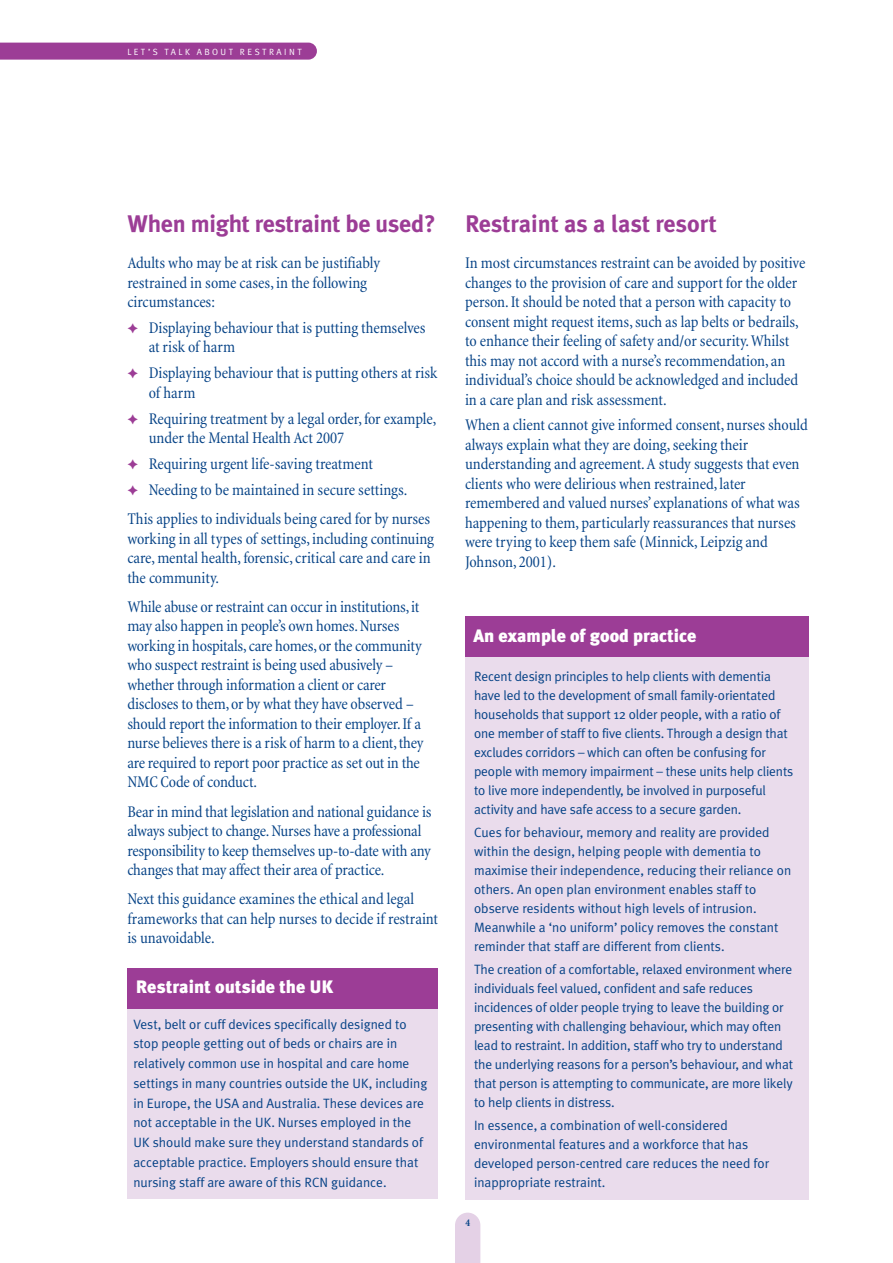
<style>
.page{position:relative;width:893px;height:1263px;background:#fff}
.page>*{position:absolute;margin:0;border:0;box-sizing:border-box;transform-origin:0 0}
.t1{font:700 24px "Meta Plus";letter-spacing:-.01em;color:#9c3d96}
.t2{font:900 18px "Meta Plus";color:#fff}
.t3{font:condensed 16.5px/19.5px "Minion";letter-spacing:-.01em;color:#054286}
.t4{font:13.5px/18.9px "Meta Plus Normal";letter-spacing:-.01em;color:#054286}
.t5{font:700 condensed 10.5px "Minion";color:#054286}
.t6{font:9px "Meta Plus Normal";letter-spacing:.265em;color:#fff}
.s1{color:#9c3d96}
</style>
<div class="page">
<div style="left:127px;top:990px;width:311px;height:209px;background:#eadcec"></div>
<svg style="left:455px;top:1213px;width:25px;height:50px"></svg>
<div style="left:0;top:43px;width:317px;height:17px;background:#9c3d96"></div>
<div style="left:127px;top:968px;width:311px;height:41px;background:#9c3d96"></div>
<div style="left:465px;top:638px;width:343px;height:561px;background:#eadcec"></div>
<div style="left:465px;top:617px;width:343px;height:40px;background:#9c3d96"></div>
<p class="t6" style="left:127px;top:48px;width:176px">LET’S TALK ABOUT RESTRAINT</p>
<h1 class="t1" style="left:127px;top:214px;width:310px">When might restraint be used?</h1>
<p class="t3" style="left:127px;top:255px;width:254px">Adults who may be at risk can be justifiably restrained in some cases, in the following circumstances:</p>
<p class="t3" style="left:149px;top:319px;width:278px;text-indent:-21px"><span class="s1">✦</span> Displaying behaviour that is putting themselves at risk of harm</p>
<p class="t3" style="left:149px;top:365px;width:290px;text-indent:-21px"><span class="s1">✦</span> Displaying behaviour that is putting others at risk of harm</p>
<p class="t3" style="left:149px;top:410px;width:289px;text-indent:-21px"><span class="s1">✦</span> Requiring treatment by a legal order, for example, under the Mental Health Act 2007</p>
<p class="t3" style="left:127px;top:452px;width:282px;line-height:26px"><span class="s1">✦</span> Requiring urgent life-saving treatment<br><span class="s1">✦</span> Needing to be maintained in secure settings.</p>
<p class="t3" style="left:127px;top:511px;width:308px">This applies to individuals being cared for by nurses working in all types of settings, including continuing care, mental health, forensic, critical care and care in the community.</p>
<p class="t3" style="left:127px;top:598px;width:298px">While abuse or restraint can occur in institutions, it may also happen in people’s own homes. Nurses working in hospitals, care homes, or the community who suspect restraint is being used abusively – whether through information a client or carer discloses to them, or by what they have observed – should report the information to their employer. If a nurse believes there is a risk of harm to a client, they are required to report poor practice as set out in the NMC Code of conduct.</p>
<p class="t3" style="left:127px;top:803px;width:306px">Bear in mind that legislation and national guidance is always subject to change. Nurses have a professional responsibility to keep themselves up-to-date with any changes that may affect their area of practice.</p>
<p class="t3" style="left:127px;top:891px;width:312px">Next this guidance examines the ethical and legal frameworks that can help nurses to decide if restraint is unavoidable.</p>
<p class="t2" style="left:136px;top:980px;width:199px">Restraint outside the UK</p>
<p class="t4" style="left:133px;top:1015px;width:295px;line-height:19.8px">Vest, belt or cuff devices specifically designed to stop people getting out of beds or chairs are in relatively common use in hospital and care home settings in many countries outside the UK, including in Europe, the USA and Australia. These devices are not acceptable in the UK. Nurses employed in the UK should make sure they understand standards of acceptable practice. Employers should ensure that nursing staff are aware of this RCN guidance.</p>
<h1 class="t1" style="left:465px;top:214px;width:253px">Restraint as a last resort</h1>
<p class="t3" style="left:465px;top:255px;width:342px">In most circumstances restraint can be avoided by positive changes to the provision of care and support for the older person. It should be noted that a person with capacity to consent might request items, such as lap belts or bedrails, to enhance their feeling of safety and/or security. Whilst this may not accord with a nurse’s recommendation, an individual’s choice should be acknowledged and included in a care plan and risk assessment.</p>
<p class="t3" style="left:465px;top:417px;width:344px">When a client cannot give informed consent, nurses should always explain what they are doing, seeking their understanding and agreement. A study suggests that even clients who were delirious when restrained, later remembered and valued nurses’ explanations of what was happening to them, particularly reassurances that nurses were trying to keep them safe (Minnick, Leipzig and Johnson, 2001).</p>
<p class="t2" style="left:473px;top:629px;width:224px">An example of good practice</p>
<p class="t4" style="left:474px;top:668px;width:321px">Recent design principles to help clients with dementia have led to the development of small family-orientated households that support 12 older people, with a ratio of one member of staff to five clients. Through a design that excludes corridors – which can often be confusing for people with memory impairment – these units help clients to live more independently, be involved in purposeful activity and have safe access to a secure garden.</p>
<p class="t4" style="left:474px;top:824px;width:318px">Cues for behaviour, memory and reality are provided within the design, helping people with dementia to maximise their independence, reducing their reliance on others. An open plan environment enables staff to observe residents without high levels of intrusion.<br>Meanwhile a ‘no uniform’ policy removes the constant reminder that staff are different from clients.</p>
<p class="t4" style="left:474px;top:961px;width:320px">The creation of a comfortable, relaxed environment where individuals feel valued, confident and safe reduces incidences of older people trying to leave the building or presenting with challenging behaviour, which may often lead to restraint. In addition, staff who try to understand the underlying reasons for a person’s behaviour, and what that person is attempting to communicate, are more likely to help clients in distress.</p>
<p class="t4" style="left:474px;top:1117px;width:296px">In essence, a combination of well-considered environmental features and a workforce that has developed person-centred care reduces the need for inappropriate restraint.</p>
<p class="t5" style="left:465px;top:1218px;width:6px">4</p>
</div>
